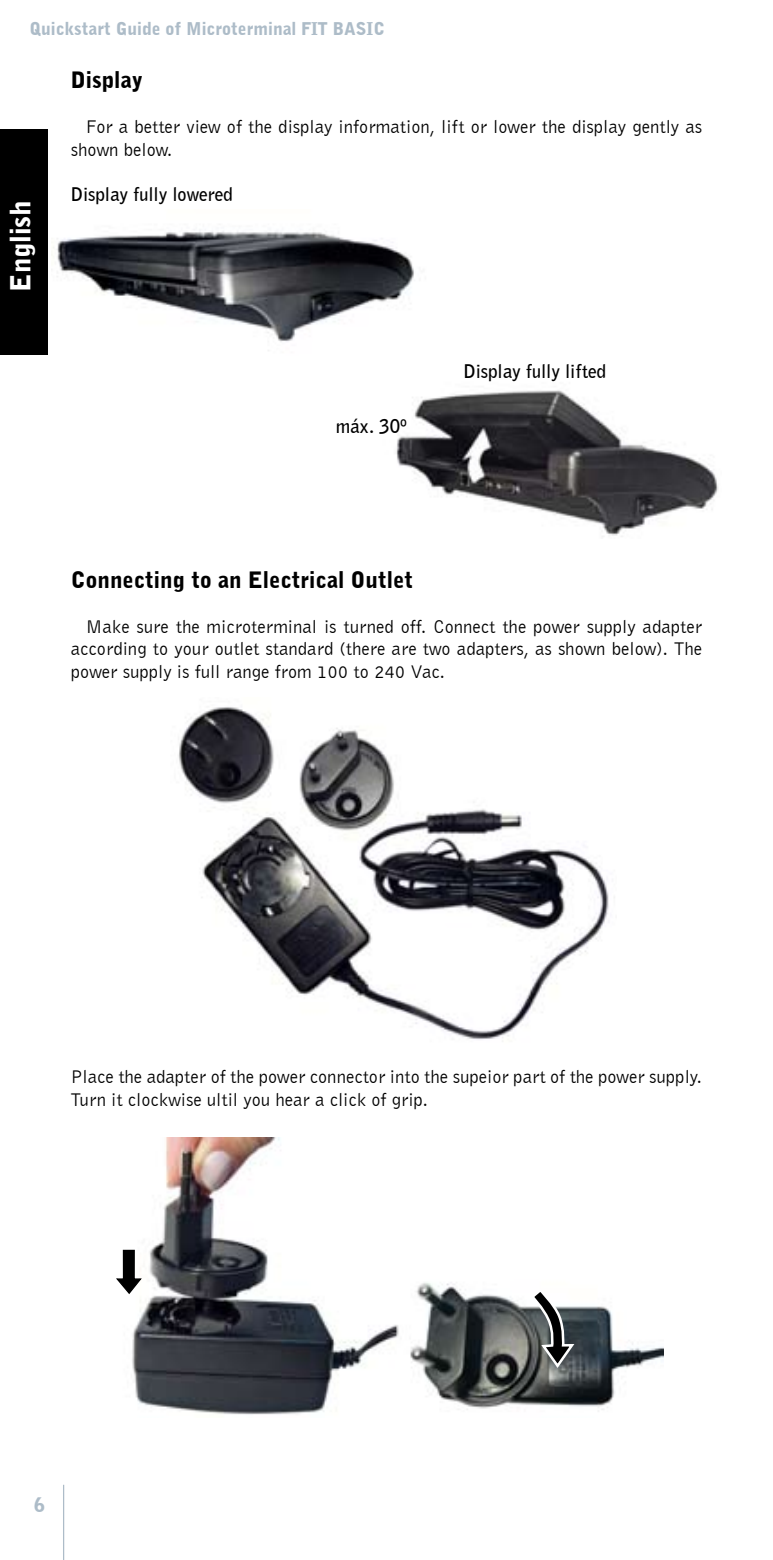
<style>
.page{position:relative;width:773px;height:1560px;background:#fff}
.page>*{position:absolute;margin:0;border:0;box-sizing:border-box;transform-origin:0 0}
.t1{font:900 27.5px "Bell Gothic BT";color:#fff}
.t2{font:900 22.5px "Bell Gothic BT";color:#000}
.t3{font:900 20px "Bell Gothic BT";color:#adbcc8}
.t4{font:18.75px/22.5px "Bell Gothic BT";color:#000}
.t5{font:700 18.75px "Bell Gothic BT";color:#000}
.t6{font:900 17.5px "Bell Gothic BT";color:#adbcc8}
</style>
<div class="page">
<img style="left:53px;top:231px;width:666px;height:306px">
<img style="left:178px;top:707px;width:437px;height:333px">
<img style="left:132px;top:1137px;width:531px;height:278px">
<div style="left:0;top:129px;width:48px;height:225px;background:#000"></div>
<svg style="left:529px;top:1289px;width:47px;height:80px"></svg>
<svg style="left:116px;top:1248px;width:27px;height:46px"></svg>
<hr style="left:63px;top:1484px;width:1px;height:75px;background:#adbcc8">
<p class="t6" style="left:30px;top:18px;width:357px">Quickstart Guide of Microterminal FIT BASIC</p>
<h1 class="t1" style="left:4px;top:292px;width:93px;rotate:-90deg">English</h1>
<p class="t2" style="left:71px;top:66px;width:74px">Display</p>
<p class="t4" style="left:71px;top:115px;width:632px;text-indent:15px">For a better view of the display information, lift or lower the display gently as shown below.</p>
<p class="t5" style="left:71px;top:181px;width:163px">Display fully lowered</p>
<p class="t5" style="left:335px;top:414px;width:73px">máx. 30º</p>
<p class="t5" style="left:463px;top:358px;width:144px">Display fully lifted</p>
<p class="t2" style="left:71px;top:565px;width:343px">Connecting to an Electrical Outlet</p>
<p class="t4" style="left:71px;top:614px;width:632px;text-align:justify;text-indent:15px">Make sure the microterminal is turned off. Connect the power supply adapter according to your outlet standard (there are two adapters, as shown below). The power supply is full range from 100 to 240 Vac.</p>
<p class="t4" style="left:71px;top:1064px;width:632px">Place the adapter of the power connector into the supeior part of the power supply.<br>Turn it clockwise ultil you hear a click of grip.</p>
<p class="t3" style="left:34px;top:1491px;width:13px">6</p>
</div>
